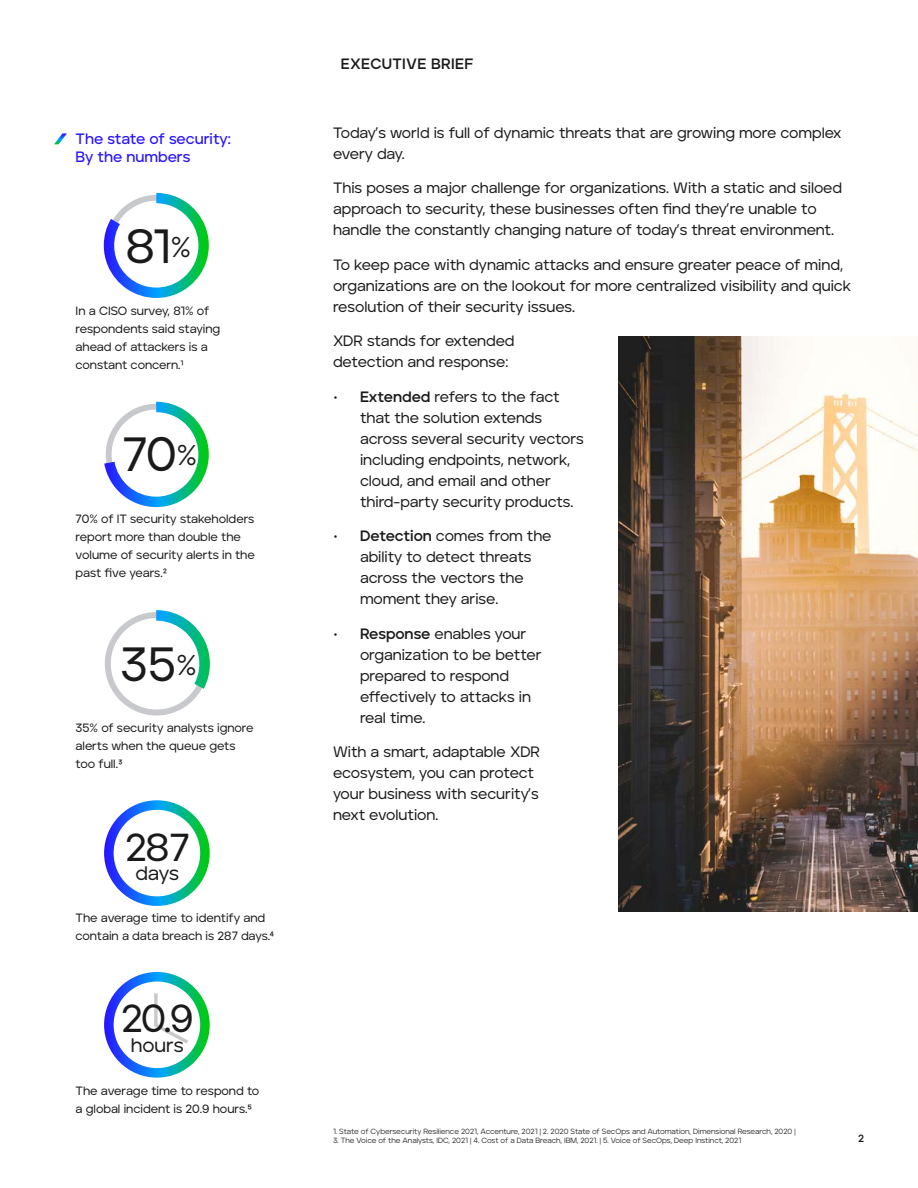
<style>
.page{position:relative;width:918px;height:1188px;background:#fff}
.page>*{position:absolute;margin:0;border:0;box-sizing:border-box;transform-origin:0 0}
.t1{font:500 48px "Aventa";color:#1a1a1a}
.t2{font:500 39px "Aventa";color:#1a1a1a}
.t3{font:500 19.5px "Aventa";letter-spacing:-.005em;color:#1a1a1a}
.t4{font:500 15px/21px "Aventa";letter-spacing:-.005em;color:#1a1a1a}
.t5{font:600 15px/18px "Aventa";letter-spacing:-.005em;color:#2814ff}
.t6{font:700 15px "Aventa";letter-spacing:.02em;color:#1a1a1a}
.t7{font:500 12px/18px "Aventa";letter-spacing:-.005em;color:#1a1a1a}
.t8{font:700 10.5px "Aventa";color:#1a1a1a}
.t9{font:7.5px "Aventa";letter-spacing:-.005em;color:#1a1a1a}
.s1{font-size:28.5px}
.s2{font-weight:700}
</style>
<div class="page">
<img style="left:619px;top:337px;width:299px;height:575px">
<svg style="left:54px;top:133px;width:13px;height:11px"></svg>
<svg style="left:104px;top:193px;width:105px;height:105px"></svg>
<svg style="left:104px;top:402px;width:105px;height:105px"></svg>
<svg style="left:105px;top:610px;width:105px;height:106px"></svg>
<svg style="left:104px;top:972px;width:106px;height:106px"></svg>
<svg style="left:104px;top:800px;width:106px;height:106px"></svg>
<p class="t5" style="left:76px;top:130px;width:157px">The state of security:<br>By the numbers</p>
<h1 class="t1" style="left:125px;top:216px;width:67px">81<span class="s1">%</span></h1>
<p class="t7" style="left:76px;top:301px;width:146px">In a CISO survey, 81% of respondents said staying ahead of attackers is a constant concern.1</p>
<h1 class="t1" style="left:123px;top:425px;width:76px">70<span class="s1">%</span></h1>
<p class="t7" style="left:76px;top:510px;width:181px">70% of IT security stakeholders report more than double the volume of security alerts in the past five years.2</p>
<h1 class="t1" style="left:120px;top:635px;width:78px">35<span class="s1">%</span></h1>
<p class="t7" style="left:76px;top:718px;width:179px">35% of security analysts ignore alerts when the queue gets too full.3</p>
<h2 class="t2" style="left:125px;top:823px;width:66px">287</h2>
<h3 class="t3" style="left:136px;top:861px;width:45px">days</h3>
<p class="t7" style="left:76px;top:909px;width:200px">The average time to identify and contain a data breach is 287 days.4</p>
<h2 class="t2" style="left:121px;top:995px;width:74px">20.9</h2>
<h3 class="t3" style="left:131px;top:1033px;width:54px">hours</h3>
<p class="t7" style="left:76px;top:1081px;width:185px">The average time to respond to a global incident is 20.9 hours.5</p>
<p class="t6" style="left:341px;top:54px;width:134px">EXECUTIVE BRIEF</p>
<p class="t4" style="left:333px;top:122px;width:510px">Today’s world is full of dynamic threats that are growing more complex every day.</p>
<p class="t4" style="left:333px;top:178px;width:511px">This poses a major challenge for organizations. With a static and siloed approach to security, these businesses often find they’re unable to handle the constantly changing nature of today’s threat environment.</p>
<p class="t4" style="left:333px;top:254px;width:520px">To keep pace with dynamic attacks and ensure greater peace of mind, organizations are on the lookout for more centralized visibility and quick resolution of their security issues.</p>
<p class="t4" style="left:333px;top:331px;width:183px">XDR stands for extended detection and response:</p>
<p class="t4" style="left:360px;top:386px;width:225px;text-indent:-27px">• <span class="s2">Extended</span> refers to the fact that the solution extends across several security vectors including endpoints, network, cloud, and email and other third-party security products.</p>
<p class="t4" style="left:360px;top:526px;width:193px;text-indent:-27px">• <span class="s2">Detection</span> comes from the ability to detect threats across the vectors the moment they arise.</p>
<p class="t4" style="left:360px;top:623px;width:183px;text-indent:-27px">• <span class="s2">Response</span> enables your organization to be better prepared to respond effectively to attacks in real time.</p>
<p class="t4" style="left:333px;top:742px;width:208px">With a smart, adaptable XDR ecosystem, you can protect your business with security’s next evolution.</p>
<p class="t9" style="left:333px;top:1126px;width:464px">1. State of Cybersecurity Resilience 2021, Accenture, 2021 | 2. 2020 State of SecOps and Automation, Dimensional Research, 2020 |</p>
<p class="t9" style="left:333px;top:1135px;width:410px">3. The Voice of the Analysts, IDC, 2021 | 4. Cost of a Data Breach, IBM, 2021. | 5. Voice of SecOps, Deep Instinct, 2021</p>
<p class="t8" style="left:858px;top:1132px;width:7px">2</p>
</div>
